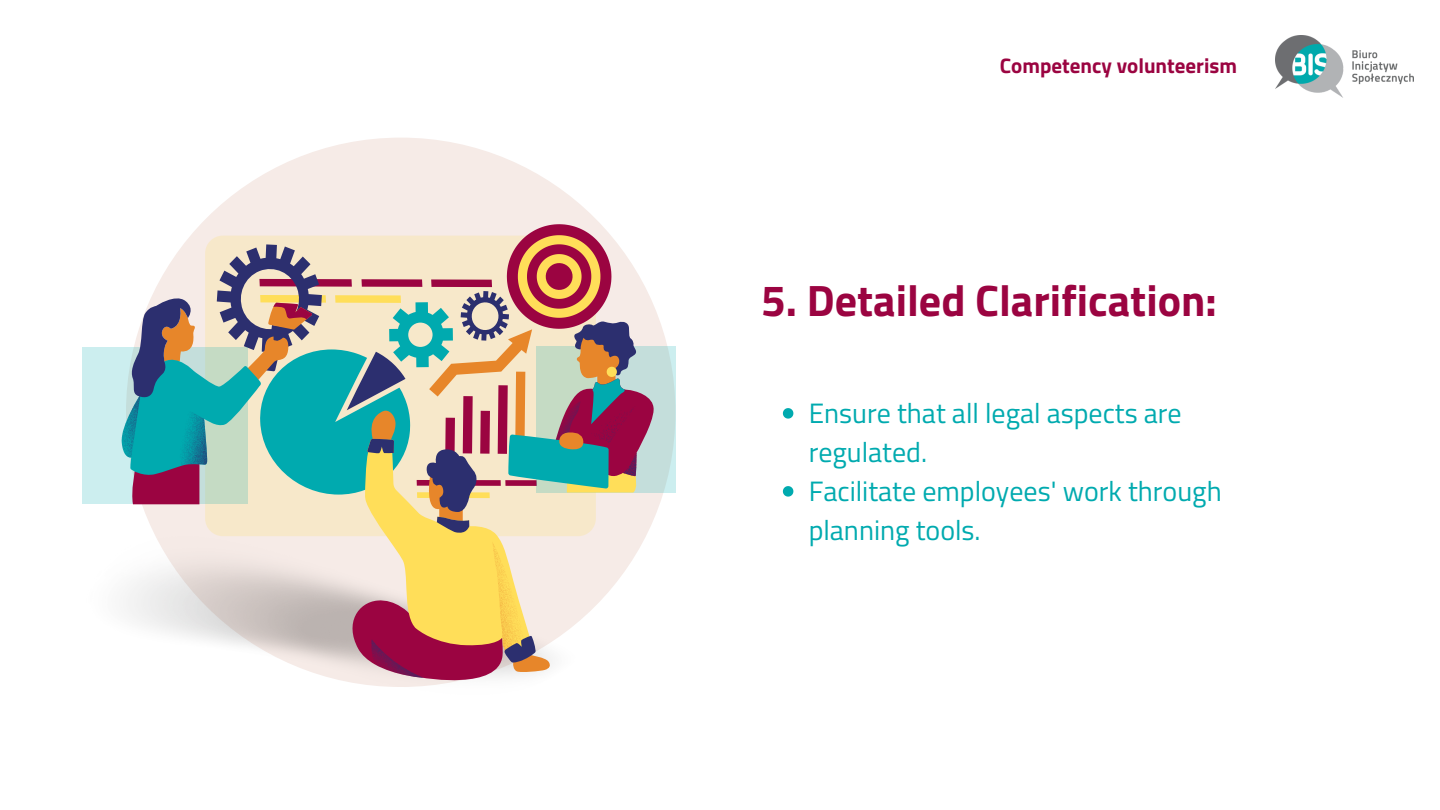
<style>
.page{position:relative;width:1440px;height:810px;background:#fff}
.page>*{position:absolute;margin:0;border:0;box-sizing:border-box;transform-origin:0 0}
.t1{font:700 44px "Titillium Web";color:#9b0441}
.t2{font:28px/39px "Titillium Web";color:#00aaaf}
.t3{font:700 21px "Titillium";color:#9b0441}
</style>
<div class="page">
<div style="left:126px;top:138px;width:549px;height:549px;background:#f6ebe7;border-radius:50%"></div>
<img style="left:1276px;top:36px;width:138px;height:62px">
<svg style="left:654px;top:346px;width:21px;height:147px;fill:#c4dedb"></svg>
<div style="left:82px;top:348px;width:166px;height:156px;background:#cceeef"></div>
<svg style="left:120px;top:224px;width:534px;height:463px"></svg>
<svg style="left:783px;top:408px;width:10px;height:11px"></svg>
<svg style="left:783px;top:486px;width:10px;height:11px"></svg>
<p class="t3" style="left:1000px;top:57px;width:239px">Competency volunteerism</p>
<p class="t1" style="left:761px;top:266px;width:457px">5. Detailed Clarification:</p>
<p class="t2" style="left:809px;top:393px;width:375px">Ensure that all legal aspects are regulated.</p>
<p class="t2" style="left:809px;top:471px;width:415px">Facilitate employees' work through planning tools.</p>
</div>
